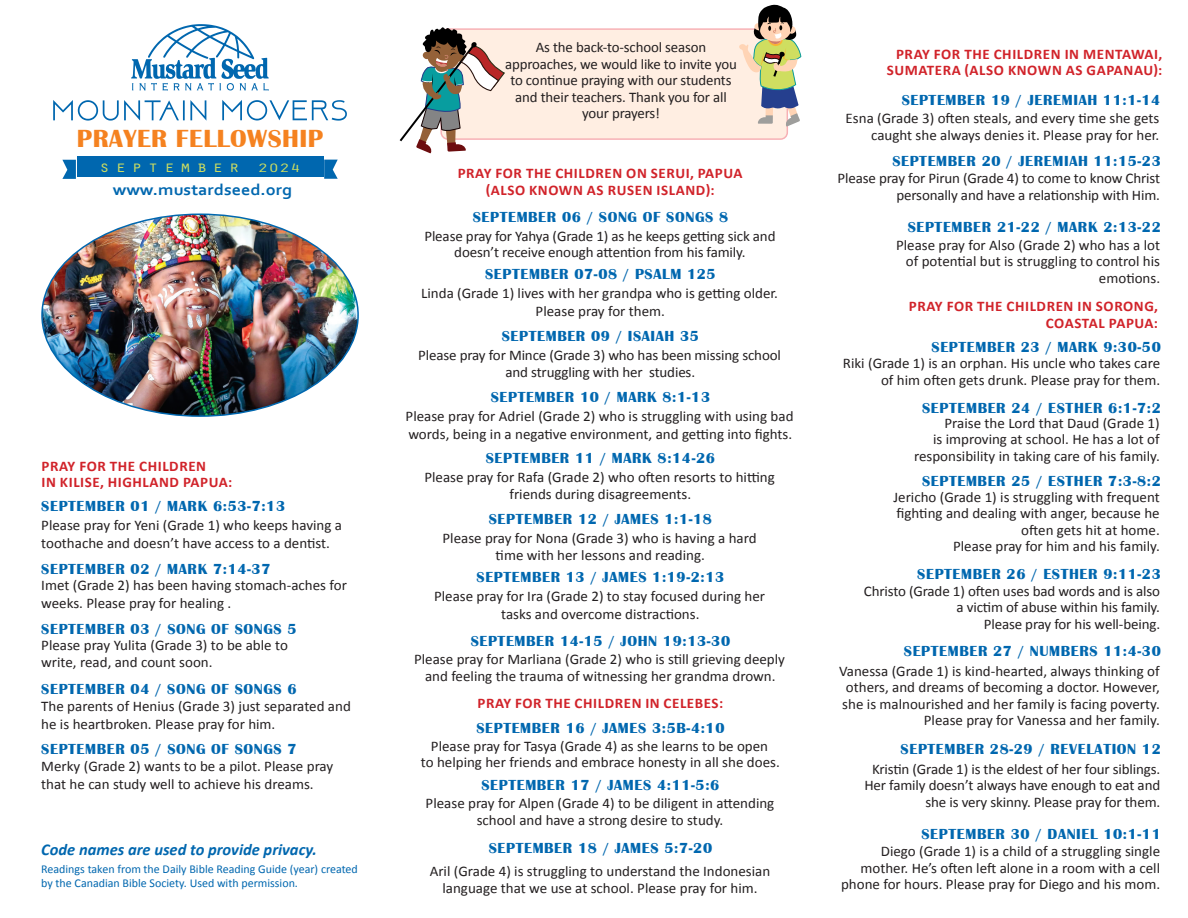
<style>
.page{position:relative;width:1188px;height:918px;background:#fff}
.page>*{position:absolute;margin:0;border:0;box-sizing:border-box;transform-origin:0 0}
.t1{font:700 25.5px "Britannic";letter-spacing:.02em;color:#f58220}
.t2{font:italic 700 16.5px "Calibri";color:#0067af}
.t3{font:700 16.2px "Corbel";color:#0067af;scale:1.12 1}
.t4{font:16.2px "Orator Std";letter-spacing:.3em;color:#cfde60;scale:1.11 1}
.t5{font:700 15px "Britannic";letter-spacing:.04em;color:#0067af}
.t6{font:14.7px/16.5px "Calibri";color:#231f20;text-align:center}
.t7{font:700 14.7px/16.5px "Calibri";letter-spacing:.04em;color:#d1232a;text-align:right}
.t8{font:12.6px "Orator Std";color:#cfde60;scale:1.43 1}
.t9{font:12px/14.4px "Calibri";color:#0067af}
</style>
<div class="page">
<svg style="left:222px;top:100px;width:125px;height:21px"></svg>
<svg style="left:53px;top:100px;width:153px;height:21px"></svg>
<img style="left:42px;top:216px;width:316px;height:200px">
<svg style="left:131px;top:24px;width:138px;height:67px"></svg>
<svg style="left:62px;top:160px;width:14px;height:19px"></svg>
<div style="left:77px;top:157px;width:246px;height:20px;background:#0067af"></div>
<svg style="left:324px;top:160px;width:14px;height:19px"></svg>
<div style="left:441px;top:29px;width:346px;height:110px;background:#ffeee2;border-radius:7px"></div>
<div style="left:440px;top:28px;width:348px;height:112px;border:2px solid #ec3541;border-radius:7px"></div>
<svg style="left:400px;top:27px;width:105px;height:126px"></svg>
<svg style="left:739px;top:4px;width:63px;height:123px"></svg>
<p class="t1" style="left:77px;top:124px;width:248px">PRAYER FELLOWSHIP</p>
<p class="t3" style="left:113px;top:179px;width:162px">www.mustardseed.org</p>
<p class="t4" style="left:99px;top:155px;width:128px">september</p>
<p class="t8" style="left:258px;top:159px;width:32px">2024</p>
<p class="t7" style="left:42px;top:457px;width:192px;text-align:left">PRAY FOR THE CHILDREN<br>IN KILISE, HIGHLAND PAPUA:</p>
<p class="t5" style="left:41px;top:497px;width:245px">SEPTEMBER 01 / MARK 6:53-7:13</p>
<p class="t6" style="left:41px;top:516px;width:302px;line-height:18px;text-align:left">Please pray for Yeni (Grade 1) who keeps having a toothache and doesn’t have access to a dentist.</p>
<p class="t5" style="left:41px;top:560px;width:231px">SEPTEMBER 02 / MARK 7:14-37</p>
<p class="t6" style="left:41px;top:576px;width:307px;line-height:18px;text-align:left">Imet (Grade 2) has been having stomach-aches for weeks. Please pray for healing .</p>
<p class="t5" style="left:41px;top:621px;width:257px">SEPTEMBER 03 / SONG OF SONGS 5</p>
<p class="t6" style="left:41px;top:636px;width:248px;text-align:left">Please pray Yulita (Grade 3) to be able to write, read, and count soon.</p>
<p class="t5" style="left:41px;top:680px;width:257px">SEPTEMBER 04 / SONG OF SONGS 6</p>
<p class="t6" style="left:41px;top:696px;width:311px;line-height:18px;text-align:left">The parents of Henius (Grade 3) just separated and he is heartbroken. Please pray for him.</p>
<p class="t5" style="left:41px;top:741px;width:257px">SEPTEMBER 05 / SONG OF SONGS 7</p>
<p class="t6" style="left:41px;top:757px;width:294px;line-height:18px;text-align:left">Merky (Grade 2) wants to be a pilot. Please pray that he can study well to achieve his dreams.</p>
<p class="t2" style="left:41px;top:837px;width:277px">Code names are used to provide privacy.</p>
<p class="t9" style="left:41px;top:862px;width:318px">Readings taken from the Daily Bible Reading Guide (year) created by the Canadian Bible Society. Used with permission.</p>
<p class="t6" style="left:505px;top:39px;width:233px">As the back-to-school season approaches, we would like to invite you to continue praying with our students and their teachers. Thank you for all your prayers!</p>
<p class="t7" style="left:458px;top:165px;width:286px;text-align:center">PRAY FOR THE CHILDREN ON SERUI, PAPUA (ALSO KNOWN AS RUSEN ISLAND):</p>
<p class="t5" style="left:473px;top:208px;width:257px">SEPTEMBER 06 / SONG OF SONGS 8</p>
<p class="t6" style="left:424px;top:227px;width:353px">Please pray for Yahya (Grade 1) as he keeps getting sick and doesn’t receive enough attention from his family.</p>
<p class="t5" style="left:485px;top:266px;width:232px">SEPTEMBER 07-08 / PSALM 125</p>
<p class="t6" style="left:421px;top:284px;width:358px;line-height:18px">Linda (Grade 1) lives with her grandpa who is getting older.<br>Please pray for them.</p>
<p class="t5" style="left:502px;top:328px;width:199px">SEPTEMBER 09 / ISAIAH 35</p>
<p class="t6" style="left:418px;top:347px;width:364px">Please pray for Mince (Grade 3) who has been missing school and struggling with her studies.</p>
<p class="t5" style="left:491px;top:388px;width:221px">SEPTEMBER 10 / MARK 8:1-13</p>
<p class="t6" style="left:406px;top:406px;width:389px;line-height:18px;text-align:left">Please pray for Adriel (Grade 2) who is struggling with using bad words, being in a negative environment, and getting into fights.</p>
<p class="t5" style="left:486px;top:450px;width:231px">SEPTEMBER 11 / MARK 8:14-26</p>
<p class="t6" style="left:424px;top:469px;width:352px">Please pray for Rafa (Grade 2) who often resorts to hitting friends during disagreements.</p>
<p class="t5" style="left:489px;top:510px;width:225px">SEPTEMBER 12 / JAMES 1:1-18</p>
<p class="t6" style="left:442px;top:529px;width:316px">Please pray for Nona (Grade 3) who is having a hard time with her lessons and reading.</p>
<p class="t5" style="left:477px;top:569px;width:249px">SEPTEMBER 13 / JAMES 1:19-2:13</p>
<p class="t6" style="left:434px;top:587px;width:333px;line-height:18px">Please pray for Ira (Grade 2) to stay focused during her tasks and overcome distractions.</p>
<p class="t5" style="left:471px;top:632px;width:261px">SEPTEMBER 14-15 / JOHN 19:13-30</p>
<p class="t6" style="left:414px;top:651px;width:372px">Please pray for Marliana (Grade 2) who is still grieving deeply and feeling the trauma of witnessing her grandma drown.</p>
<p class="t7" style="left:477px;top:695px;width:247px">PRAY FOR THE CHILDREN IN CELEBES:</p>
<p class="t5" style="left:476px;top:720px;width:250px">SEPTEMBER 16 / JAMES 3:5B-4:10</p>
<p class="t6" style="left:421px;top:737px;width:360px">Please pray for Tasya (Grade 4) as she learns to be open<br>to helping her friends and embrace honesty in all she does.</p>
<p class="t5" style="left:481px;top:776px;width:240px">SEPTEMBER 17 / JAMES 4:11-5:6</p>
<p class="t6" style="left:426px;top:795px;width:350px">Please pray for Alpen (Grade 4) to be diligent in attending school and have a strong desire to study.</p>
<p class="t5" style="left:489px;top:840px;width:225px">SEPTEMBER 18 / JAMES 5:7-20</p>
<p class="t6" style="left:430px;top:863px;width:342px">Aril (Grade 4) is struggling to understand the Indonesian language that we use at school. Please pray for him.</p>
<p class="t7" style="left:887px;top:45px;width:277px">PRAY FOR THE CHILDREN IN MENTAWAI,<br>SUMATERA (ALSO KNOWN AS GAPANAU):</p>
<p class="t5" style="left:902px;top:91px;width:260px">SEPTEMBER 19 / JEREMIAH 11:1-14</p>
<p class="t6" style="left:846px;top:110px;width:315px;text-align:right">Esna (Grade 3) often steals, and every time she gets caught she always denies it. Please pray for her.</p>
<p class="t5" style="left:892px;top:153px;width:270px">SEPTEMBER 20 / JEREMIAH 11:15-23</p>
<p class="t6" style="left:838px;top:170px;width:324px;text-align:right">Please pray for Pirun (Grade 4) to come to know Christ personally and have a relationship with Him.</p>
<p class="t5" style="left:908px;top:218px;width:255px">SEPTEMBER 21-22 / MARK 2:13-22</p>
<p class="t6" style="left:896px;top:236px;width:266px;text-align:right">Please pray for Also (Grade 2) who has a lot of potential but is struggling to control his emotions.</p>
<p class="t7" style="left:909px;top:297px;width:251px">PRAY FOR THE CHILDREN IN SORONG,<br>COASTAL PAPUA:</p>
<p class="t5" style="left:932px;top:339px;width:231px">SEPTEMBER 23 / MARK 9:30-50</p>
<p class="t6" style="left:843px;top:355px;width:319px;text-align:right">Riki (Grade 1) is an orphan. His uncle who takes care of him often gets drunk. Please pray for them.</p>
<p class="t5" style="left:922px;top:399px;width:240px">SEPTEMBER 24 / ESTHER 6:1-7:2</p>
<p class="t6" style="left:914px;top:414px;width:247px;text-align:right">Praise the Lord that Daud (Grade 1)<br>is improving at school. He has a lot of responsibility in taking care of his family.</p>
<p class="t5" style="left:922px;top:472px;width:240px">SEPTEMBER 25 / ESTHER 7:3-8:2</p>
<p class="t6" style="left:893px;top:488px;width:268px;text-align:right">Jericho (Grade 1) is struggling with frequent fighting and dealing with anger, because he often gets hit at home.</p>
<p class="t6" style="left:953px;top:538px;width:208px">Please pray for him and his family.</p>
<p class="t5" style="left:917px;top:565px;width:245px">SEPTEMBER 26 / ESTHER 9:11-23</p>
<p class="t6" style="left:864px;top:582px;width:298px;text-align:right">Christo (Grade 1) often uses bad words and is also a victim of abuse within his family.<br>Please pray for his well-being.</p>
<p class="t5" style="left:904px;top:643px;width:259px">SEPTEMBER 27 / NUMBERS 11:4-30</p>
<p class="t6" style="left:839px;top:662px;width:322px;text-align:right">Vanessa (Grade 1) is kind-hearted, always thinking of others, and dreams of becoming a doctor. However, she is malnourished and her family is facing poverty.<br>Please pray for Vanessa and her family.</p>
<p class="t5" style="left:901px;top:740px;width:262px">SEPTEMBER 28-29 / REVELATION 12</p>
<p class="t6" style="left:864px;top:760px;width:297px;text-align:right">Kristin (Grade 1) is the eldest of her four siblings.<br>Her family doesn’t always have enough to eat and she is very skinny. Please pray for them.</p>
<p class="t5" style="left:921px;top:825px;width:241px">SEPTEMBER 30 / DANIEL 10:1-11</p>
<p class="t6" style="left:841px;top:843px;width:321px;text-align:right">Diego (Grade 1) is a child of a struggling single mother. He’s often left alone in a room with a cell phone for hours. Please pray for Diego and his mom.</p>
</div>
